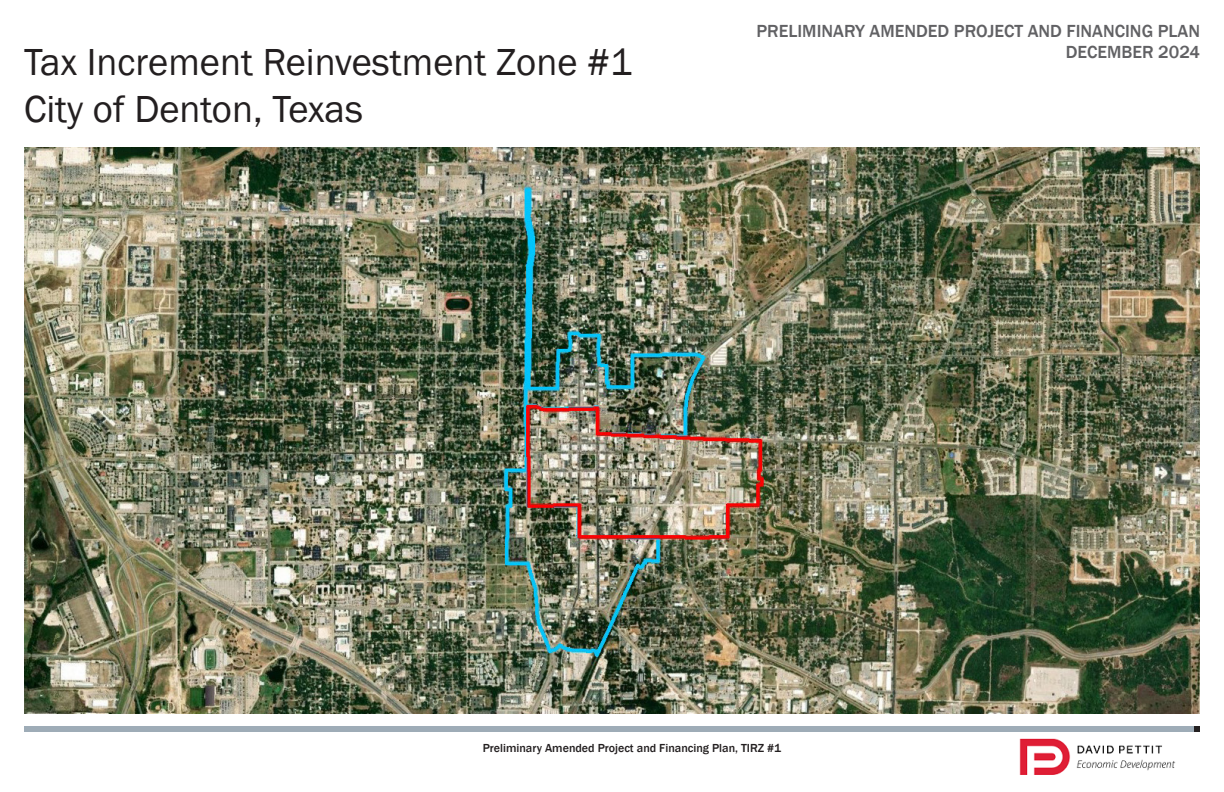
<style>
.page{position:relative;width:1224px;height:792px;background:#fff}
.page>*{position:absolute;margin:0;border:0;box-sizing:border-box;transform-origin:0 0}
.t1{font:38.7px "Franklin Gothic";color:#231f20}
.t2{font:500 18px/21.6px "Franklin Gothic";color:#616164;text-align:right}
.t3{font:500 12px "Franklin Gothic";color:#231f20}
</style>
<div class="page">
<div style="left:24px;top:726px;width:1170px;height:6px;background:#9eacb7"></div>
<svg style="left:1194px;top:726px;width:6px;height:6px"></svg>
<img style="left:1019px;top:738px;width:157px;height:37px">
<img style="left:24px;top:148px;width:1176px;height:566px">
<p class="t1" style="left:24px;top:38px;width:610px">Tax Increment Reinvestment Zone #1</p>
<p class="t1" style="left:24px;top:85px;width:341px">City of Denton, Texas</p>
<p class="t2" style="left:756px;top:20px;width:445px">PRELIMINARY AMENDED PROJECT AND FINANCING PLAN<br>DECEMBER 2024</p>
<p class="t3" style="left:483px;top:740px;width:300px">Preliminary Amended Project and Financing Plan, TIRZ #1</p>
</div>
